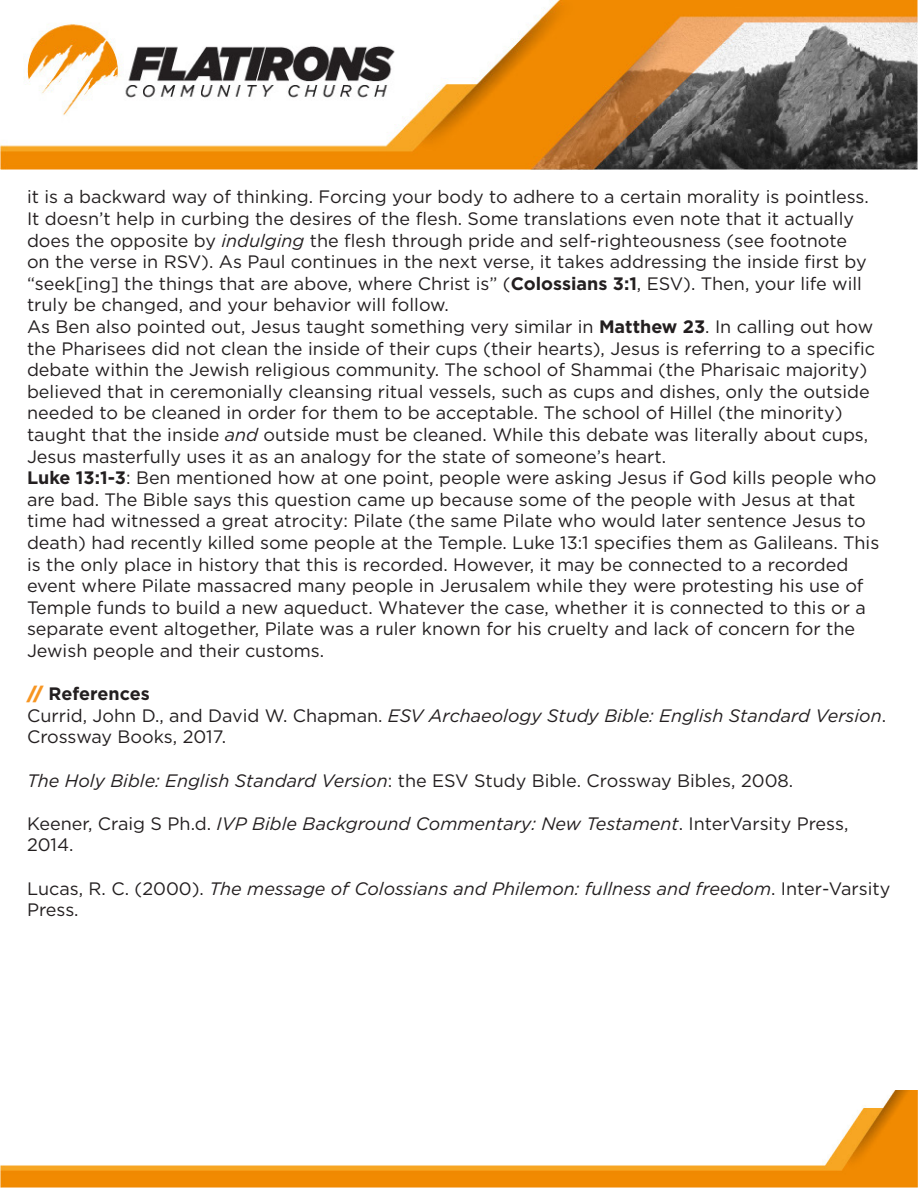
<style>
.page{position:relative;width:918px;height:1188px;background:#fff}
.page>*{position:absolute;margin:0;border:0;box-sizing:border-box;transform-origin:0 0}
.t1{font:18px/21.6px "Gotham";color:#231f20}
.t2{font:italic 18px/21.6px "Gotham";color:#231f20}
.t3{font:700 18px "Gotham";color:#231f20}
.s1{font-style:italic}
.s2{font-weight:700}
.s3{font-weight:900;color:#f79521}
.s4{font-style:normal}
</style>
<div class="page">
<img style="left:0;top:0;width:918px;height:169px">
<img style="left:0;top:1090px;width:918px;height:98px">
<p class="t1" style="left:27px;top:186px;width:843px">it is a backward way of thinking. Forcing your body to adhere to a certain morality is pointless.<br>It doesn’t help in curbing the desires of the flesh. Some translations even note that it actually does the opposite by <span class="s1">indulging</span> the flesh through pride and self-righteousness (see footnote on the verse in RSV). As Paul continues in the next verse, it takes addressing the inside first by “seek[ing] the things that are above, where Christ is” (<span class="s2">Colossians 3:1</span>, ESV). Then, your life will truly be changed, and your behavior will follow.</p>
<p class="t1" style="left:27px;top:315px;width:850px">As Ben also pointed out, Jesus taught something very similar in <span class="s2">Matthew 23</span>. In calling out how the Pharisees did not clean the inside of their cups (their hearts), Jesus is referring to a specific debate within the Jewish religious community. The school of Shammai (the Pharisaic majority) believed that in ceremonially cleansing ritual vessels, such as cups and dishes, only the outside needed to be cleaned in order for them to be acceptable. The school of Hillel (the minority) taught that the inside <span class="s1">and</span> outside must be cleaned. While this debate was literally about cups, Jesus masterfully uses it as an analogy for the state of someone’s heart.</p>
<p class="t1" style="left:27px;top:467px;width:854px"><span class="s2">Luke 13:1-3</span>: Ben mentioned how at one point, people were asking Jesus if God kills people who are bad. The Bible says this question came up because some of the people with Jesus at that time had witnessed a great atrocity: Pilate (the same Pilate who would later sentence Jesus to death) had recently killed some people at the Temple. Luke 13:1 specifies them as Galileans. This is the only place in history that this is recorded. However, it may be connected to a recorded event where Pilate massacred many people in Jerusalem while they were protesting his use of Temple funds to build a new aqueduct. Whatever the case, whether it is connected to this or a separate event altogether, Pilate was a ruler known for his cruelty and lack of concern for the Jewish people and their customs.</p>
<p class="t3" style="left:27px;top:682px;width:124px"><span class="s3">//</span> References</p>
<p class="t1" style="left:27px;top:704px;width:861px">Currid, John D., and David W. Chapman. <span class="s1">ESV Archaeology Study Bible: English Standard Version</span>.<br>Crossway Books, 2017.</p>
<p class="t1" style="left:27px;top:769px;width:768px"><span class="s1">The Holy Bible: English Standard Version</span>: the ESV Study Bible. Crossway Bibles, 2008.</p>
<p class="t1" style="left:27px;top:812px;width:823px">Keener, Craig S Ph.d. <span class="s1">IVP Bible Background Commentary: New Testament</span>. InterVarsity Press,<br>2014.</p>
<p class="t2" style="left:27px;top:877px;width:865px"><span class="s4">Lucas, R. C. (2000).</span> The message of Colossians and Philemon: fullness and freedom<span class="s4">. Inter-Varsity<br>Press.</span></p>
</div>
